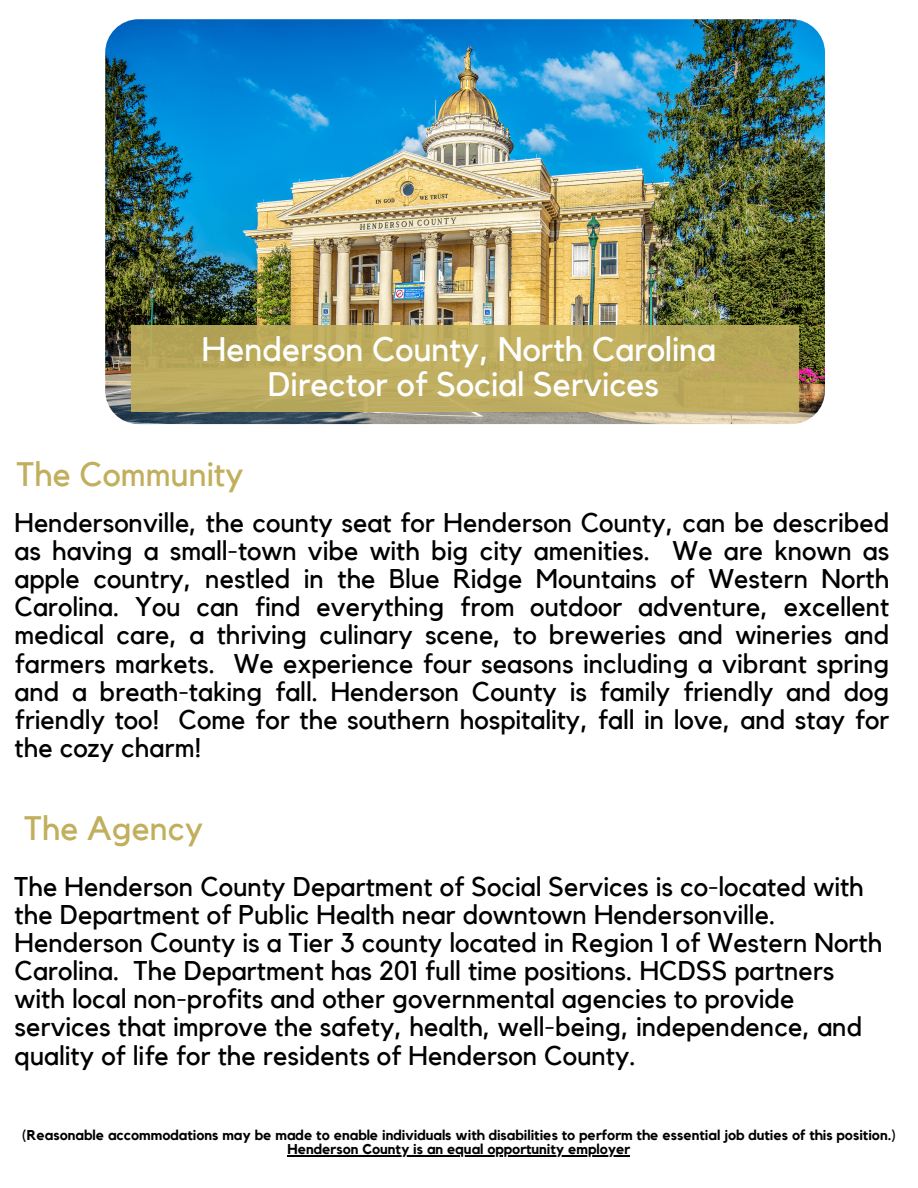
<style>
.page{position:relative;width:918px;height:1188px;background:#fff}
.page>*{position:absolute;margin:0;border:0;box-sizing:border-box;transform-origin:0 0}
.t1{font:33.9px/34.8px "Kollektif";color:#fff;text-align:center}
.t2{font:33.9px "Kollektif";color:#c1af5d}
.t3{font:27px/28.2px "Kollektif";color:#000;text-align:justify}
.t4{font:700 14.1px "Kollektif";color:#000}
</style>
<div class="page">
<img style="left:105px;top:19px;width:720px;height:405px;border-radius:34px">
<div style="left:132px;top:325px;width:667px;height:87px;background:#c1af5d"></div>
<hr style="left:288px;top:1155px;width:342px;height:1px;background:#000">
<h1 class="t1" style="left:202px;top:333px;width:516px">Henderson County, North Carolina<br>Director of Social Services</h1>
<h1 class="t2" style="left:17px;top:458px;width:228px">The Community</h1>
<h1 class="t3" style="left:15px;top:510px;width:876px">Hendersonville, the county seat for Henderson County, can be described as having a small-town vibe with big city amenities. We are known as apple country, nestled in the Blue Ridge Mountains of Western North Carolina. You can find everything from outdoor adventure, excellent medical care, a thriving culinary scene, to breweries and wineries and farmers markets. We experience four seasons including a vibrant spring and a breath-taking fall. Henderson County is family friendly and dog friendly too! Come for the southern hospitality, fall in love, and stay for the cozy charm!</h1>
<h2 class="t2" style="left:24px;top:812px;width:180px">The Agency</h2>
<h2 class="t3" style="left:15px;top:873px;width:869px;text-align:left">The Henderson County Department of Social Services is co-located with the Department of Public Health near downtown Hendersonville.<br>Henderson County is a Tier 3 county located in Region 1 of Western North Carolina. The Department has 201 full time positions. HCDSS partners with local non-profits and other governmental agencies to provide services that improve the safety, health, well-being, independence, and quality of life for the residents of Henderson County.</h2>
<p class="t4" style="left:22px;top:1128px;width:875px">(Reasonable accommodations may be made to enable individuals with disabilities to perform the essential job duties of this position.)</p>
<p class="t4" style="left:288px;top:1143px;width:344px">Henderson County is an equal opportunity employer</p>
</div>
